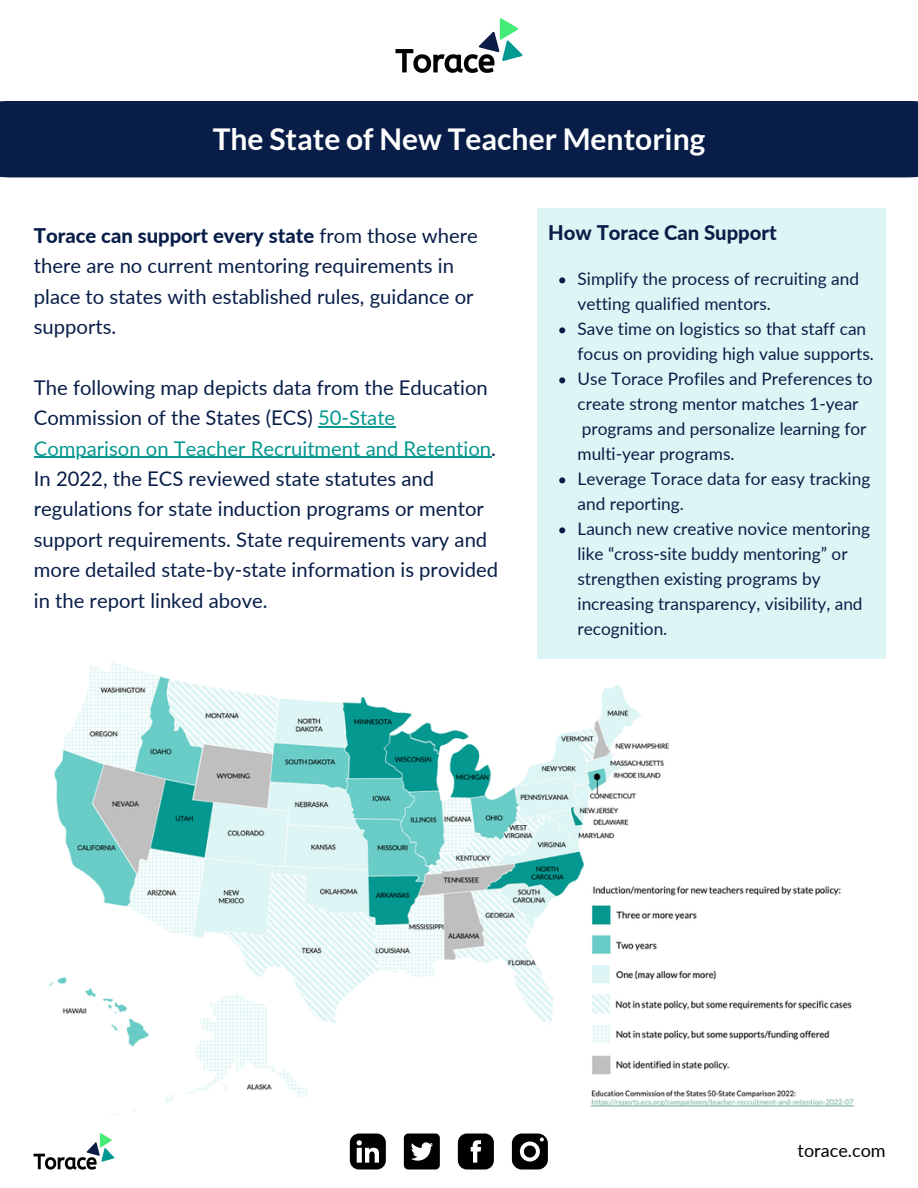
<style>
.page{position:relative;width:918px;height:1188px;background:#fff}
.page>*{position:absolute;margin:0;border:0;box-sizing:border-box;transform-origin:0 0}
.t1{font:700 30px "Lato";color:#fff}
.t2{font:20.25px/30.3px "Lato";color:#081e48}
.t3{font:800 20.25px "Lato";color:#081e48}
.t4{font:18px "Lato";color:#000}
.t5{font:17.25px/25px "Lato";color:#081e48}
.s1{font-weight:800}
.s2{color:#059890}
</style>
<div class="page">
<img style="left:395px;top:18px;width:128px;height:55px">
<img style="left:33px;top:1133px;width:82px;height:37px">
<img style="left:49px;top:658px;width:837px;height:457px">
<svg style="left:458px;top:1134px;width:36px;height:36px"></svg>
<svg style="left:350px;top:1134px;width:36px;height:35px"></svg>
<svg style="left:404px;top:1134px;width:36px;height:36px"></svg>
<svg style="left:512px;top:1134px;width:36px;height:36px"></svg>
<div style="left:0;top:101px;width:918px;height:76px;background:#081e48"></div>
<div style="left:537px;top:208px;width:349px;height:450px;background:#ddf5f4"></div>
<hr style="left:318px;top:426px;width:77px;height:2px;background:#059890">
<hr style="left:34px;top:457px;width:457px;height:1px;background:#059890">
<svg style="left:559px;top:277px;width:6px;height:6px"></svg>
<svg style="left:559px;top:327px;width:6px;height:6px"></svg>
<svg style="left:559px;top:377px;width:6px;height:6px"></svg>
<svg style="left:559px;top:477px;width:6px;height:6px"></svg>
<svg style="left:559px;top:527px;width:6px;height:6px"></svg>
<p class="t1" style="left:213px;top:120px;width:494px">The State of New Teacher Mentoring</p>
<p class="t2" style="left:34px;top:220px;width:445px"><span class="s1">Torace can support every state</span> from those where there are no current mentoring requirements in place to states with established rules, guidance or supports.</p>
<p class="t2" style="left:34px;top:372px;width:466px">The following map depicts data from the Education Commission of the States (ECS) <span class="s2">50-State Comparison on Teacher Recruitment and Retention</span>.<br>In 2022, the ECS reviewed state statutes and regulations for state induction programs or mentor support requirements. State requirements vary and more detailed state-by-state information is provided in the report linked above.</p>
<p class="t3" style="left:548px;top:220px;width:230px">How Torace Can Support</p>
<p class="t5" style="left:578px;top:266px;width:283px">Simplify the process of recruiting and vetting qualified mentors.</p>
<p class="t5" style="left:578px;top:316px;width:298px">Save time on logistics so that staff can focus on providing high value supports.</p>
<p class="t5" style="left:578px;top:366px;width:297px">Use Torace Profiles and Preferences to create strong mentor matches 1-year programs and personalize learning for multi-year programs.</p>
<p class="t5" style="left:578px;top:466px;width:294px">Leverage Torace data for easy tracking and reporting.</p>
<p class="t5" style="left:578px;top:516px;width:294px">Launch new creative novice mentoring like “cross-site buddy mentoring” or strengthen existing programs by increasing transparency, visibility, and recognition.</p>
<p class="t4" style="left:798px;top:1139px;width:90px">torace.com</p>
</div>
